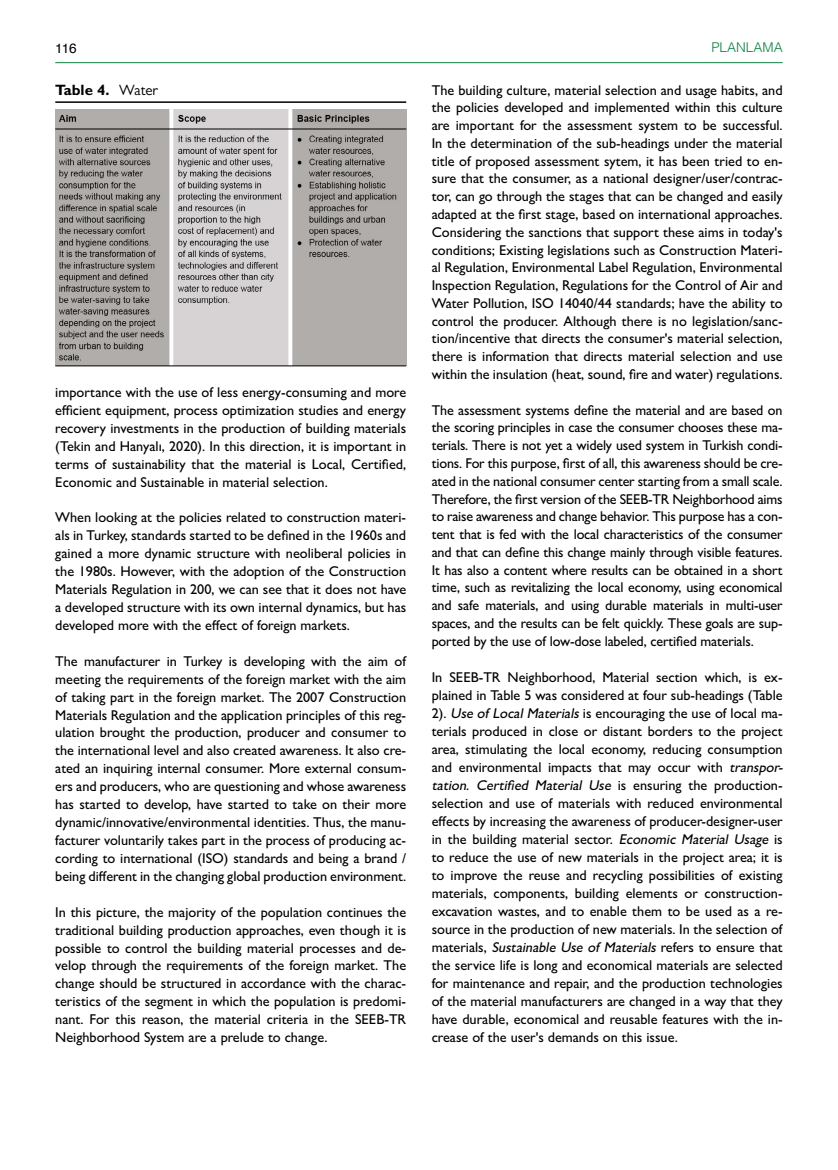
<style>
.page{position:relative;width:838px;height:1170px;background:#fff}
.page>*{position:absolute;margin:0;border:0;box-sizing:border-box;transform-origin:0 0}
.t1{font:700 15px "Gill Sans MT Pro";letter-spacing:-.005em;color:#000}
.t2{font:500 14.25px/17.9px "Gill Sans MT Pro";color:#000;text-align:justify}
.t3{font:300 13.5px "Helvetica";color:#0f8140}
.t4{font:13.5px "Helvetica";color:#000}
.s1{font-weight:400}
.s2{font-style:italic}
</style>
<div class="page">
<hr style="left:55px;top:62px;width:727px;height:1px;background:#0f8140">
<img style="left:55px;top:109px;width:351px;height:256px">
<hr style="left:55px;top:101px;width:351px;height:2px;background:#000">
<hr style="left:55px;top:365px;width:351px;height:1px;background:#000">
<hr style="left:55px;top:129px;width:351px;height:1px;background:#000">
<p class="t4" style="left:55px;top:37px;width:23px">116</p>
<p class="t3" style="left:711px;top:36px;width:73px">PLANLAMA</p>
<p class="t1" style="left:55px;top:81px;width:104px">Table 4. <span class="s1">Water</span></p>
<p class="t2" style="left:55px;top:383px;width:352px">importance with the use of less energy-consuming and more efficient equipment, process optimization studies and energy recovery investments in the production of building materials (Tekin and Hanyalı, 2020). In this direction, it is important in terms of sustainability that the material is Local, Certified, Economic and Sustainable in material selection.</p>
<p class="t2" style="left:55px;top:508px;width:352px">When looking at the policies related to construction materi&shy;als in Turkey, standards started to be defined in the 1960s and gained a more dynamic structure with neoliberal policies in the 1980s. However, with the adoption of the Construction Materials Regulation in 200, we can see that it does not have a developed structure with its own internal dynamics, but has developed more with the effect of foreign markets.</p>
<p class="t2" style="left:55px;top:651px;width:352px">The manufacturer in Turkey is developing with the aim of meeting the requirements of the foreign market with the aim of taking part in the foreign market. The 2007 Construction Materials Regulation and the application principles of this reg&shy;ulation brought the production, producer and consumer to the international level and also created awareness. It also cre&shy;ated an inquiring internal consumer. More external consum&shy;ers and producers, who are questioning and whose awareness has started to develop, have started to take on their more dynamic/innovative/environmental identities. Thus, the manu&shy;facturer voluntarily takes part in the process of producing ac&shy;cording to international (ISO) standards and being a brand / being different in the changing global production environment.</p>
<p class="t2" style="left:55px;top:902px;width:352px">In this picture, the majority of the population continues the traditional building production approaches, even though it is possible to control the building material processes and de&shy;velop through the requirements of the foreign market. The change should be structured in accordance with the charac&shy;teristics of the segment in which the population is predomi&shy;nant. For this reason, the material criteria in the SEEB-TR Neighborhood System are a prelude to change.</p>
<p class="t2" style="left:432px;top:81px;width:352px">The building culture, material selection and usage habits, and the policies developed and implemented within this culture are important for the assessment system to be successful.<br>In the determination of the sub-headings under the material title of proposed assessment sytem, it has been tried to en&shy;sure that the consumer, as a national designer/user/contrac&shy;tor, can go through the stages that can be changed and easily adapted at the first stage, based on international approaches.<br>Considering the sanctions that support these aims in today's conditions; Existing legislations such as Construction Materi&shy;al Regulation, Environmental Label Regulation, Environmental Inspection Regulation, Regulations for the Control of Air and Water Pollution, ISO 14040/44 standards; have the ability to control the producer. Although there is no legislation/sanc&shy;tion/incentive that directs the consumer's material selection, there is information that directs material selection and use within the insulation (heat, sound, fire and water) regulations.</p>
<p class="t2" style="left:432px;top:401px;width:352px">The assessment systems define the material and are based on the scoring principles in case the consumer chooses these ma&shy;terials. There is not yet a widely used system in Turkish condi&shy;tions. For this purpose, first of all, this awareness should be cre&shy;ated in the national consumer center starting from a small scale.<br>Therefore, the first version of the SEEB-TR Neighborhood aims to raise awareness and change behavior. This purpose has a con&shy;tent that is fed with the local characteristics of the consumer and that can define this change mainly through visible features.<br>It has also a content where results can be obtained in a short time, such as revitalizing the local economy, using economical and safe materials, and using durable materials in multi-user spaces, and the results can be felt quickly. These goals are sup&shy;ported by the use of low-dose labeled, certified materials.</p>
<p class="t2" style="left:432px;top:668px;width:355px;text-align:left">In SEEB-TR Neighborhood, Material section which, is ex&shy;plained in Table 5 was considered at four sub-headings (Table 2). <span class="s2">Use of Local Materials</span> is encouraging the use of local ma&shy;terials produced in close or distant borders to the project area, stimulating the local economy, reducing consumption and environmental impacts that may occur with <span class="s2">transpor&shy;tation</span>. <span class="s2">Certified Material Use</span> i s e n s u r i n g t h e p ro d u ct i o n - selection and use of materials with reduced environmental effects by increasing the awareness of producer-designer-user in the building material sector. <span class="s2">Economic Material Usage</span> is to reduce the use of new materials in the project area; it is to improve the reuse and recycling possibilities of existing materials, components, building elements or construction&shy;excavation wastes, and to enable them to be used as a re&shy;source in the production of new materials. In the selection of materials, <span class="s2">Sustainable Use of Materials</span> refers to ensure that the service life is long and economical materials are selected for maintenance and repair, and the production technologies of the material manufacturers are changed in a way that they have durable, economical and reusable features with the in&shy;crease of the user's demands on this issue.</p>
</div>
